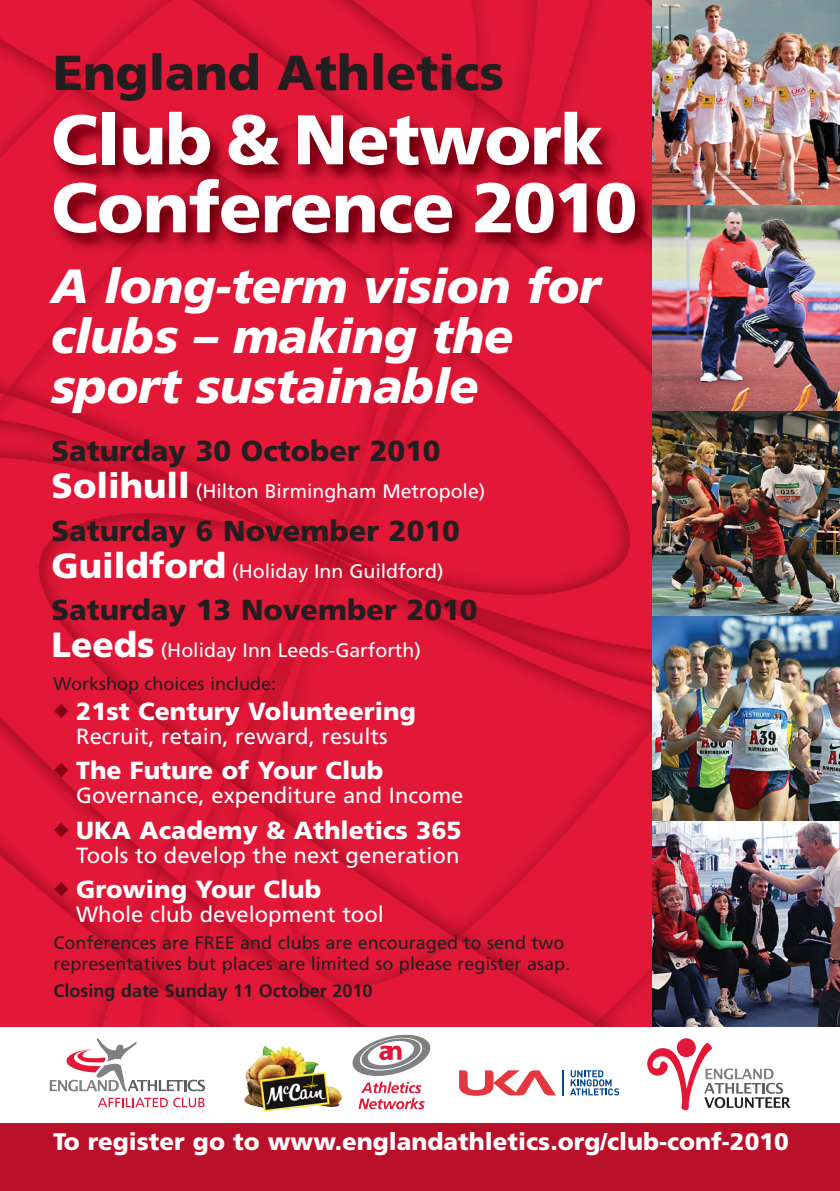
<style>
.page{position:relative;width:840px;height:1191px;background:#fff}
.page>*{position:absolute;margin:0;border:0;box-sizing:border-box;transform-origin:0 0}
.t1{font:900 70px/68px "Frutiger";letter-spacing:-.01em;color:#fff}
.t2{font:900 49px "Frutiger";color:#231f20}
.t3{font:italic 900 48px/50px "Frutiger";letter-spacing:-.005em;color:#fff}
.t4{font:900 29px "Frutiger";color:#231f20}
.t5{font:900 24.8px "Frutiger";color:#fff}
.t6{font:900 24px "Frutiger";color:#fff}
.t7{font:22px "Frutiger";color:#fff}
.t8{font:19.4px "Frutiger";color:#fff}
.t9{font:18px/21.6px "Frutiger";color:#231f20}
.t10{font:700 18px "Frutiger";color:#231f20}
.s1{font-weight:900;font-size:35px}
.s2{color:#860014}
</style>
<div class="page">
<img style="left:0;top:0;width:652px;height:1026px">
<img style="left:10px;top:96px;width:700px;height:1016px">
<svg style="left:459px;top:1070px;width:97px;height:25px"></svg>
<svg style="left:562px;top:1070px;width:1px;height:25px"></svg>
<svg style="left:570px;top:1070px;width:48px;height:25px"></svg>
<div style="left:0;top:1123px;width:839px;height:68px;background:#ba102a"></div>
<svg style="left:98px;top:1097px;width:106px;height:10px"></svg>
<svg style="left:50px;top:1038px;width:155px;height:53px"></svg>
<svg style="left:352px;top:1034px;width:78px;height:75px"></svg>
<img style="left:243px;top:1045px;width:99px;height:66px">
<svg style="left:647px;top:1042px;width:143px;height:68px"></svg>
<div style="left:676px;top:1038px;width:19px;height:19px;background:#e31836;border-radius:50%"></div>
<img style="left:652px;top:0;width:187px;height:206px">
<img style="left:652px;top:206px;width:187px;height:205px">
<img style="left:652px;top:411px;width:187px;height:205px">
<img style="left:652px;top:616px;width:187px;height:205px">
<img style="left:652px;top:821px;width:187px;height:205px">
<h2 class="t2" style="left:53px;top:53px;width:452px">England Athletics</h2>
<h1 class="t1" style="left:51px;top:111px;width:587px">Club &amp; Network<br>Conference 2010</h1>
<h3 class="t3" style="left:51px;top:264px;width:550px">A long-term vision for clubs – making the sport sustainable</h3>
<h3 class="t4" style="left:52px;top:439px;width:390px">Saturday 30 October 2010</h3>
<p class="t8" style="left:52px;top:483px;width:435px"><span class="s1">Solihull</span> (Hilton Birmingham Metropole)</p>
<h3 class="t4" style="left:52px;top:519px;width:409px">Saturday 6 November 2010</h3>
<p class="t8" style="left:52px;top:563px;width:393px"><span class="s1">Guildford</span> (Holiday Inn Guildford)</p>
<h3 class="t4" style="left:52px;top:598px;width:427px">Saturday 13 November 2010</h3>
<p class="t8" style="left:52px;top:642px;width:370px"><span class="s1">Leeds</span> (Holiday Inn Leeds-Garforth)</p>
<p class="t9" style="left:53px;top:674px;width:224px">Workshop choices include:</p>
<h3 class="t5" style="left:53px;top:701px;width:364px"><span class="s2">◆</span> 21st Century Volunteering</h3>
<p class="t7" style="left:76px;top:727px;width:313px">Recruit, retain, reward, results</p>
<h3 class="t5" style="left:53px;top:760px;width:331px"><span class="s2">◆</span> The Future of Your Club</h3>
<p class="t7" style="left:76px;top:786px;width:388px">Governance, expenditure and Income</p>
<h3 class="t5" style="left:53px;top:820px;width:409px"><span class="s2">◆</span> UKA Academy &amp; Athletics 365</h3>
<p class="t7" style="left:76px;top:846px;width:384px">Tools to develop the next generation</p>
<h3 class="t5" style="left:53px;top:879px;width:269px"><span class="s2">◆</span> Growing Your Club</h3>
<p class="t7" style="left:76px;top:905px;width:309px">Whole club development tool</p>
<p class="t9" style="left:53px;top:933px;width:518px">Conferences are FREE and clubs are encouraged to send two representatives but places are limited so please register asap.</p>
<p class="t10" style="left:53px;top:984px;width:320px">Closing date Sunday 11 October 2010</p>
<h3 class="t6" style="left:53px;top:1131px;width:736px">To register go to www.englandathletics.org/club-conf-2010</h3>
</div>
